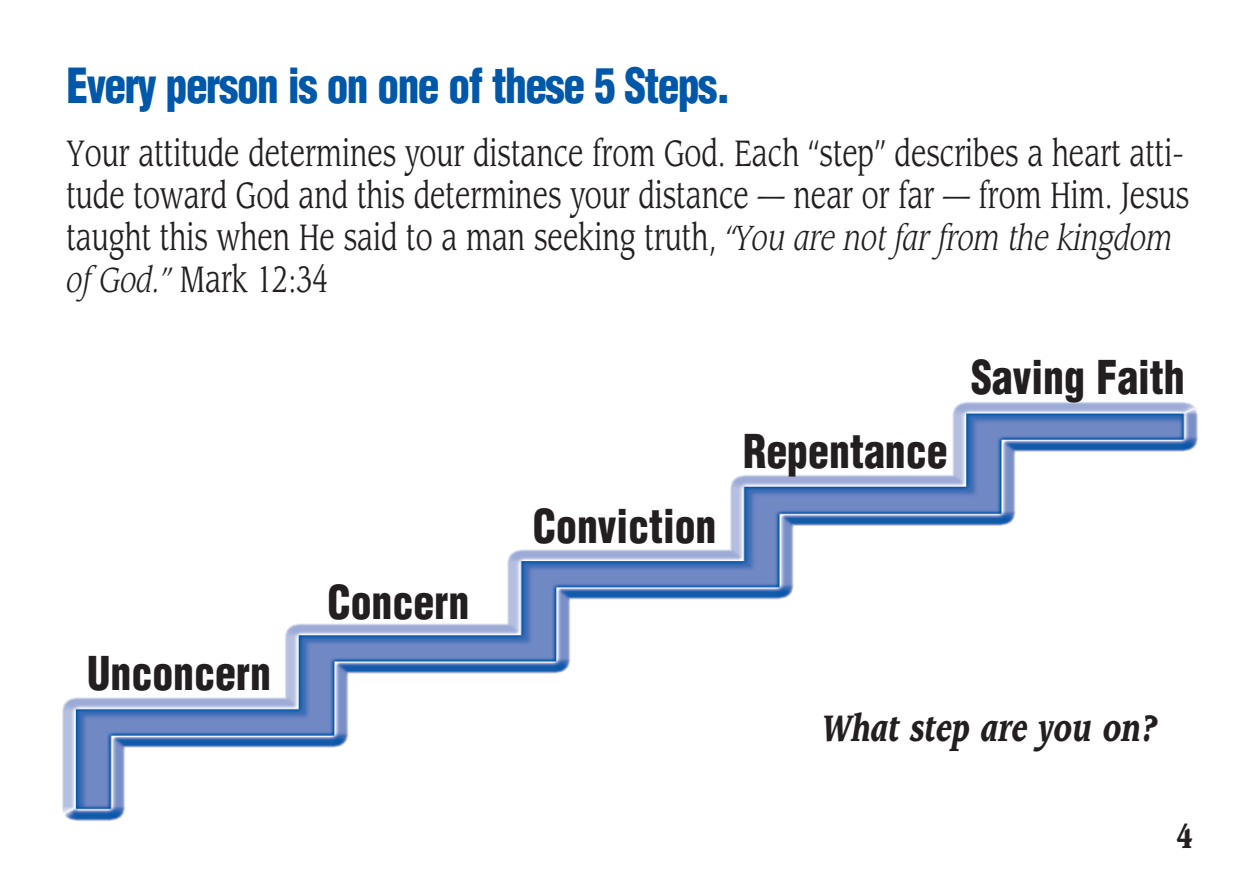
<style>
.page{position:relative;width:1260px;height:882px;background:#fff}
.page>*{position:absolute;margin:0;border:0;box-sizing:border-box;transform-origin:0 0}
.t1{font:300 condensed 47.25px "Helvetica";letter-spacing:-.035em;color:#0157a8;scale:.92 1}
.t2{font:300 condensed 45.5px "Helvetica";color:#231f20;scale:.92 1}
.t3{font:35.7px/42px "Leawood";color:#231f20;scale:.75 1}
.t4{font:italic 900 35.7px "Leawood";color:#231f20;scale:.75 1}
.t5{font:900 31.5px "Leawood";color:#231f20;scale:.75 1}
.s1{font-style:italic;font-size:34.3px}
</style>
<div class="page">
<img style="left:62px;top:402px;width:1136px;height:419px">
<div style="left:819px;top:709px;width:378px;height:110px;background:#fff"></div>
<h1 class="t1" style="left:66px;top:59px;width:723px">Every person is on one of these 5 Steps.</h1>
<p class="t3" style="left:66px;top:132px;width:1499px">Your attitude determines your distance from God. Each “step” describes a heart atti&shy;tude toward God and this determines your distance – near or far – from Him. Jesus taught this when He said to a man seeking truth, <span class="s1">“You are not far from the kingdom of God.”</span> Mark 12:34</p>
<p class="t2" style="left:87px;top:648px;width:201px">Unconcern</p>
<p class="t2" style="left:327px;top:577px;width:156px">Concern</p>
<p class="t2" style="left:533px;top:501px;width:201px">Conviction</p>
<p class="t2" style="left:743px;top:425px;width:224px">Repentance</p>
<p class="t2" style="left:971px;top:351px;width:234px">Saving Faith</p>
<p class="t4" style="left:822px;top:708px;width:448px">What step are you on?</p>
<p class="t5" style="left:1176px;top:819px;width:25px">4</p>
</div>
